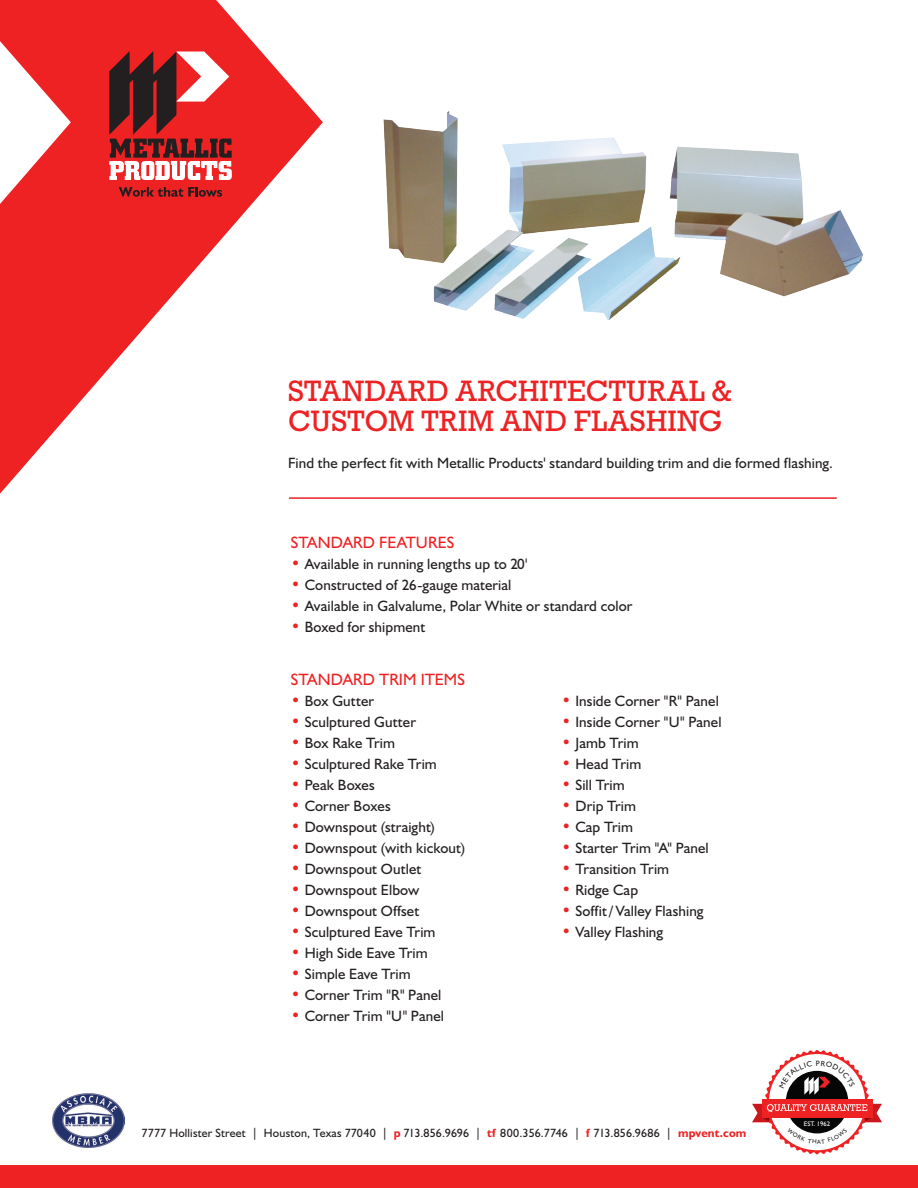
<style>
.page{position:relative;width:918px;height:1188px;background:#fff}
.page>*{position:absolute;margin:0;border:0;box-sizing:border-box;transform-origin:0 0}
.t1{font:30px/30px "Rockwell Std";letter-spacing:.015em;color:#ee2123}
.t2{font:16.5px "Humanist 521 BT";letter-spacing:.005em;color:#ee2123}
.t3{font:15px "Humanist 521 BT";letter-spacing:.01em;color:#231f20}
.t4{font:12px "Humanist 521 BT";letter-spacing:.015em;color:#231f20}
.t5{font:6.6px "Humanist 521 BT";color:#fff}
.s1{font-size:16.5px;color:#ee2123}
.s2{font-weight:700;color:#ee2123}
</style>
<div class="page">
<div style="left:0;top:1166px;width:918px;height:22px;background:#ee2123"></div>
<svg style="left:0;top:0;width:317px;height:494px;fill:#ee2527"></svg>
<svg style="left:109px;top:51px;width:123px;height:129px"></svg>
<svg style="left:119px;top:187px;width:103px;height:10px"></svg>
<hr style="left:289px;top:497px;width:548px;height:2px;background:#ee2123">
<img style="left:317px;top:111px;width:546px;height:209px">
<img style="left:53px;top:1094px;width:72px;height:53px">
<svg style="left:752px;top:1050px;width:130px;height:104px"></svg>
<p class="t1" style="left:288px;top:376px;width:445px">STANDARD ARCHITECTURAL &amp;<br>CUSTOM TRIM AND FLASHING</p>
<p class="t3" style="left:288px;top:454px;width:546px">Find the perfect fit with Metallic Products' standard building trim and die formed flashing.</p>
<p class="t2" style="left:291px;top:532px;width:165px">STANDARD FEATURES</p>
<p class="t3" style="left:291px;top:555px;width:238px"><span class="s1">•</span> Available in running lengths up to 20'</p>
<p class="t3" style="left:291px;top:576px;width:222px"><span class="s1">•</span> Constructed of 26-gauge material</p>
<p class="t3" style="left:291px;top:597px;width:343px"><span class="s1">•</span> Available in Galvalume, Polar White or standard color</p>
<p class="t3" style="left:291px;top:618px;width:136px"><span class="s1">•</span> Boxed for shipment</p>
<p class="t2" style="left:291px;top:670px;width:176px">STANDARD TRIM ITEMS</p>
<p class="t3" style="left:291px;top:692px;width:85px"><span class="s1">•</span> Box Gutter</p>
<p class="t3" style="left:291px;top:713px;width:127px"><span class="s1">•</span> Sculptured Gutter</p>
<p class="t3" style="left:291px;top:734px;width:106px"><span class="s1">•</span> Box Rake Trim</p>
<p class="t3" style="left:291px;top:755px;width:148px"><span class="s1">•</span> Sculptured Rake Trim</p>
<p class="t3" style="left:291px;top:776px;width:86px"><span class="s1">•</span> Peak Boxes</p>
<p class="t3" style="left:291px;top:797px;width:101px"><span class="s1">•</span> Corner Boxes</p>
<p class="t3" style="left:291px;top:818px;width:146px"><span class="s1">•</span> Downspout (straight)</p>
<p class="t3" style="left:291px;top:839px;width:176px"><span class="s1">•</span> Downspout (with kickout)</p>
<p class="t3" style="left:291px;top:860px;width:132px"><span class="s1">•</span> Downspout Outlet</p>
<p class="t3" style="left:291px;top:881px;width:130px"><span class="s1">•</span> Downspout Elbow</p>
<p class="t3" style="left:291px;top:902px;width:130px"><span class="s1">•</span> Downspout Offset</p>
<p class="t3" style="left:291px;top:923px;width:146px"><span class="s1">•</span> Sculptured Eave Trim</p>
<p class="t3" style="left:291px;top:944px;width:138px"><span class="s1">•</span> High Side Eave Trim</p>
<p class="t3" style="left:291px;top:965px;width:121px"><span class="s1">•</span> Simple Eave Trim</p>
<p class="t3" style="left:291px;top:986px;width:152px"><span class="s1">•</span> Corner Trim "R" Panel</p>
<p class="t3" style="left:291px;top:1007px;width:155px"><span class="s1">•</span> Corner Trim "U" Panel</p>
<p class="t3" style="left:561px;top:692px;width:159px"><span class="s1">•</span> Inside Corner "R" Panel</p>
<p class="t3" style="left:561px;top:713px;width:162px"><span class="s1">•</span> Inside Corner "U" Panel</p>
<p class="t3" style="left:561px;top:734px;width:79px"><span class="s1">•</span> Jamb Trim</p>
<p class="t3" style="left:561px;top:755px;width:81px"><span class="s1">•</span> Head Trim</p>
<p class="t3" style="left:561px;top:776px;width:65px"><span class="s1">•</span> Sill Trim</p>
<p class="t3" style="left:561px;top:797px;width:76px"><span class="s1">•</span> Drip Trim</p>
<p class="t3" style="left:561px;top:818px;width:73px"><span class="s1">•</span> Cap Trim</p>
<p class="t3" style="left:561px;top:839px;width:149px"><span class="s1">•</span> Starter Trim "A" Panel</p>
<p class="t3" style="left:561px;top:860px;width:109px"><span class="s1">•</span> Transition Trim</p>
<p class="t3" style="left:561px;top:881px;width:78px"><span class="s1">•</span> Ridge Cap</p>
<p class="t3" style="left:561px;top:902px;width:144px"><span class="s1">•</span> Soffit / Valley Flashing</p>
<p class="t3" style="left:561px;top:923px;width:103px"><span class="s1">•</span> Valley Flashing</p>
<p class="t4" style="left:141px;top:1126px;width:606px">7777 Hollister Street | Houston, Texas 77040 | <span class="s2">p</span> 713.856.9696 | <span class="s2">tf</span> 800.356.7746 | <span class="s2">f</span> 713.856.9686 | <span class="s2">mpvent.com</span></p>
<p class="t5" style="left:804px;top:1119px;width:28px">EST. 1962</p>
</div>
